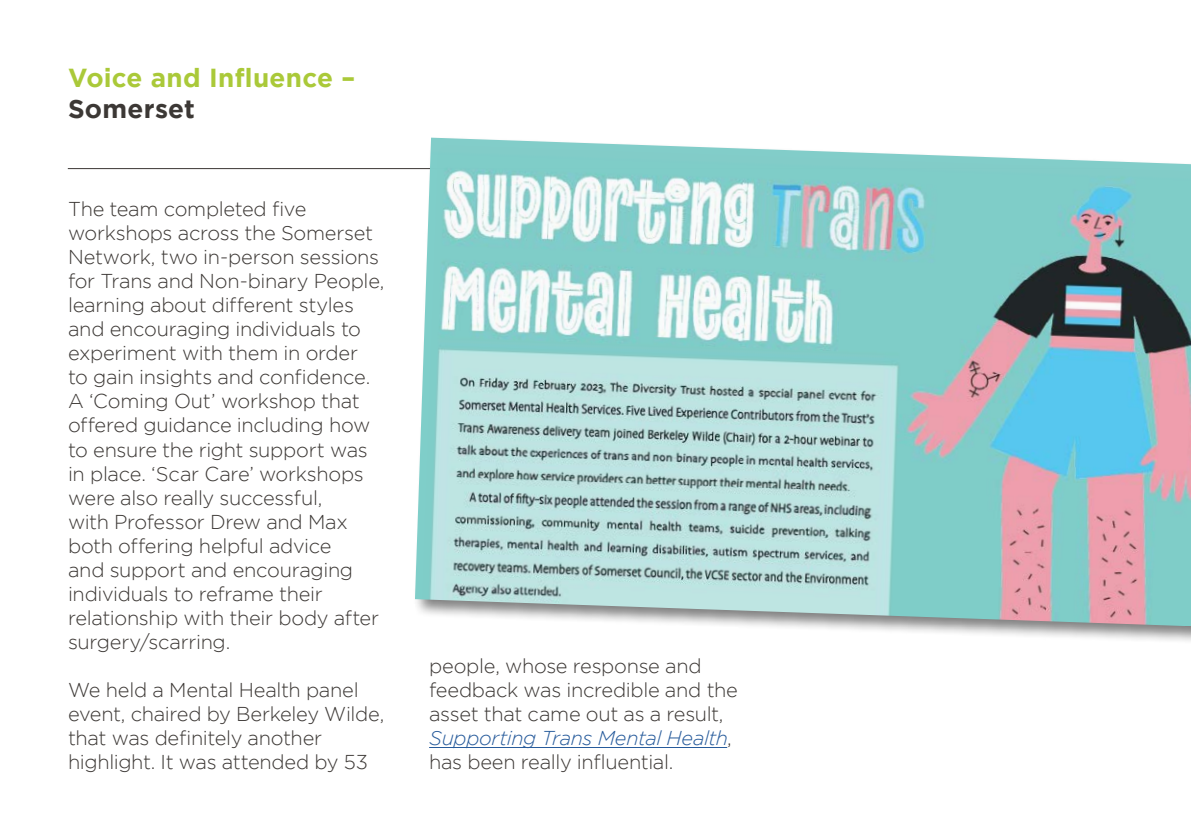
<style>
.page{position:relative;width:1191px;height:840px;background:#fff}
.page>*{position:absolute;margin:0;border:0;box-sizing:border-box;transform-origin:0 0}
.t1{font:700 26px "Gotham";letter-spacing:.01em;color:#aac939}
.t2{font:700 26px "Gotham";letter-spacing:.01em;color:#3c3835}
.t3{font:300 20px/24px "Gotham";letter-spacing:-.015em;color:#3c3835}
.s1{font-style:italic;color:#275b9b}
</style>
<div class="page">
<hr style="left:68px;top:168px;width:1055px;height:1px;background:#3c3835">
<hr style="left:429px;top:746px;width:298px;height:1px;background:#275b9b">
<div style="left:413px;top:136px;width:778px;height:509px;background:#000;opacity:.5"></div>
<img style="left:415px;top:137px;width:776px;height:489px">
<p class="t1" style="left:68px;top:62px;width:288px">Voice and Influence –</p>
<p class="t2" style="left:68px;top:93px;width:129px">Somerset</p>
<p class="t3" style="left:68px;top:197px;width:318px">The team completed five workshops across the Somerset<br>Network, two in-person sessions for Trans and Non-binary People, learning about different styles and encouraging individuals to experiment with them in order<br>to gain insights and confidence.<br>A ‘Coming Out’ workshop that offered guidance including how to ensure the right support was in place. ‘Scar Care’ workshops were also really successful,<br>with Professor Drew and Max both offering helpful advice<br>and support and encouraging individuals to reframe their relationship with their body after surgery/scarring.</p>
<p class="t3" style="left:68px;top:677px;width:318px">We held a Mental Health panel event, chaired by Berkeley Wilde, that was definitely another highlight. It was attended by 53</p>
<p class="t3" style="left:429px;top:653px;width:310px">people, whose response and feedback was incredible and the asset that came out as a result,<br><span class="s1">Supporting Trans Mental Health</span>, has been really influential.</p>
</div>
